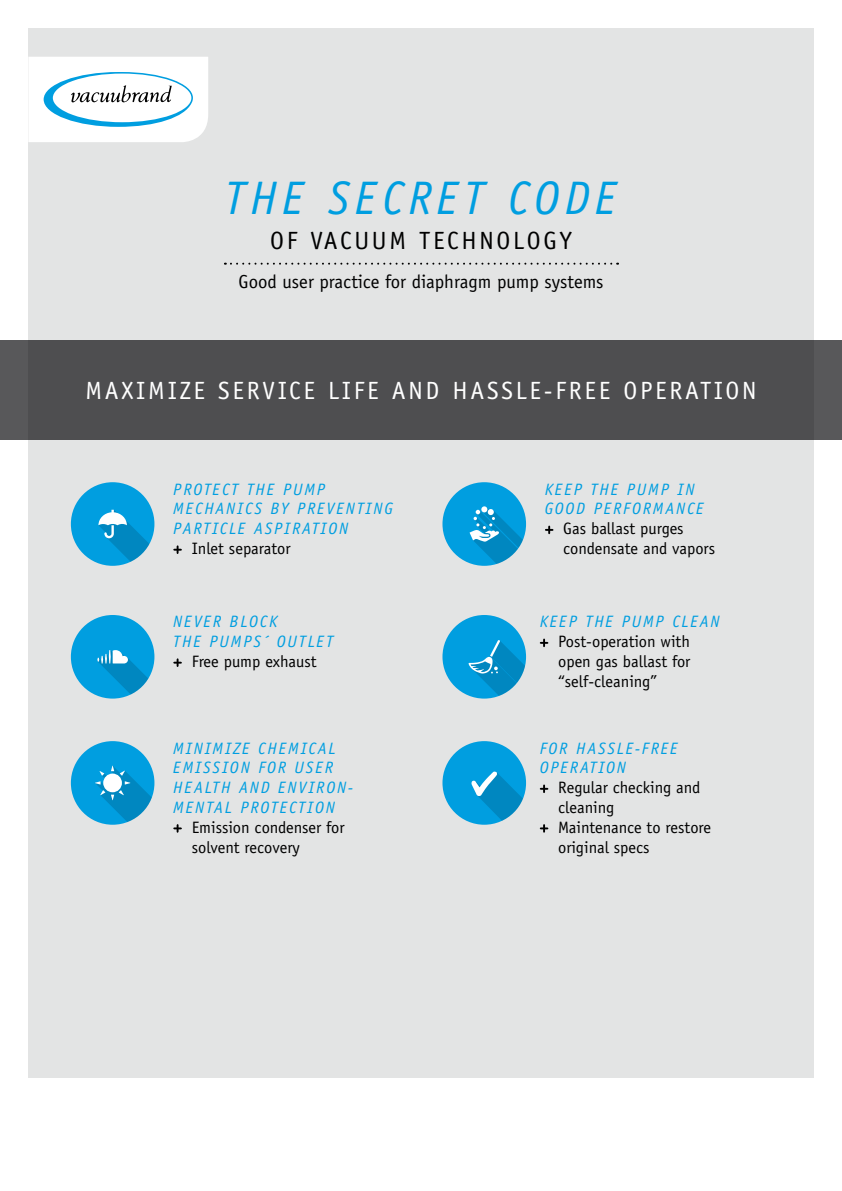
<style>
.page{position:relative;width:842px;height:1191px;background:#fff}
.page>*{position:absolute;margin:0;border:0;box-sizing:border-box;transform-origin:0 0}
.t1{font:italic 47.1px "Officina Sans Std";letter-spacing:.11em;color:#009ee0}
.t2{font:25px "Officina Sans";letter-spacing:.11em;color:#fff}
.t3{font:25px "Officina Sans";letter-spacing:.11em;color:#000}
.t4{font:18.9px "Officina Sans";color:#000}
.t5{font:italic 16.5px/19.8px "Officina Sans Std";letter-spacing:.11em;color:#009ee0}
.t6{font:16.5px/19.8px "Officina Sans";color:#000}
</style>
<div class="page">
<div style="left:28px;top:28px;width:786px;height:1049px;background:#e3e4e4"></div>
<svg style="left:28px;top:57px;width:180px;height:85px;background:#e4f0f5"></svg>
<svg style="left:174px;top:546px;width:7px;height:7px"></svg>
<div style="left:71px;top:482px;width:83px;height:84px;background:#009ee0;border-radius:50%"></div>
<svg style="left:98px;top:510px;width:56px;height:56px"></svg>
<svg style="left:546px;top:526px;width:6px;height:7px"></svg>
<div style="left:442px;top:482px;width:84px;height:84px;background:#009ee0;border-radius:50%"></div>
<svg style="left:470px;top:506px;width:56px;height:60px"></svg>
<div style="left:71px;top:615px;width:83px;height:83px;background:#009ee0;border-radius:50%"></div>
<svg style="left:97px;top:650px;width:54px;height:48px"></svg>
<svg style="left:174px;top:659px;width:7px;height:7px"></svg>
<svg style="left:541px;top:639px;width:6px;height:7px"></svg>
<div style="left:442px;top:615px;width:84px;height:83px;background:#009ee0;border-radius:50%"></div>
<svg style="left:468px;top:640px;width:58px;height:58px"></svg>
<svg style="left:541px;top:785px;width:6px;height:7px"></svg>
<svg style="left:541px;top:825px;width:6px;height:6px"></svg>
<div style="left:442px;top:741px;width:84px;height:83px;background:#009ee0;border-radius:50%"></div>
<svg style="left:471px;top:771px;width:55px;height:53px"></svg>
<svg style="left:174px;top:825px;width:7px;height:6px"></svg>
<div style="left:71px;top:741px;width:83px;height:83px;background:#009ee0;border-radius:50%"></div>
<svg style="left:95px;top:765px;width:59px;height:59px"></svg>
<svg style="left:225px;top:263px;width:393px;height:2px"></svg>
<div style="left:0;top:340px;width:842px;height:100px;background:#4e4e50"></div>
<h1 class="t1" style="left:225px;top:170px;width:393px">THE SECRET CODE</h1>
<h2 class="t3" style="left:270px;top:226px;width:303px">OF VACUUM TECHNOLOGY</h2>
<p class="t4" style="left:239px;top:270px;width:366px">Good user practice for diaphragm pump systems</p>
<h2 class="t2" style="left:85px;top:376px;width:673px">MAXIMIZE SERVICE LIFE AND HASSLE-FREE OPERATION</h2>
<p class="t5" style="left:173px;top:479px;width:221px">PROTECT THE PUMP<br>MECHANICS BY PREVENTING<br>PARTICLE ASPIRATION</p>
<p class="t6" style="left:192px;top:538px;width:101px">Inlet separator</p>
<p class="t5" style="left:173px;top:612px;width:161px">NEVER BLOCK<br>THE PUMPS´ OUTLET</p>
<p class="t6" style="left:192px;top:651px;width:127px">Free pump exhaust</p>
<p class="t5" style="left:173px;top:738px;width:181px">MINIMIZE CHEMICAL<br>EMISSION FOR USER<br>HEALTH AND ENVIRON-<br>MENTAL PROTECTION</p>
<p class="t6" style="left:192px;top:817px;width:154px">Emission condenser for solvent recovery</p>
<p class="t5" style="left:545px;top:479px;width:160px">KEEP THE PUMP IN<br>GOOD PERFORMANCE</p>
<p class="t6" style="left:563px;top:519px;width:153px">Gas ballast purges condensate and vapors</p>
<p class="t5" style="left:540px;top:612px;width:181px">KEEP THE PUMP CLEAN</p>
<p class="t6" style="left:558px;top:631px;width:134px;text-align:justify">Post-operation with open gas ballast for “self-cleaning”</p>
<p class="t5" style="left:540px;top:738px;width:140px">FOR HASSLE-FREE<br>OPERATION</p>
<p class="t6" style="left:558px;top:777px;width:154px">Regular checking and cleaning<br>Maintenance to restore original specs</p>
</div>
